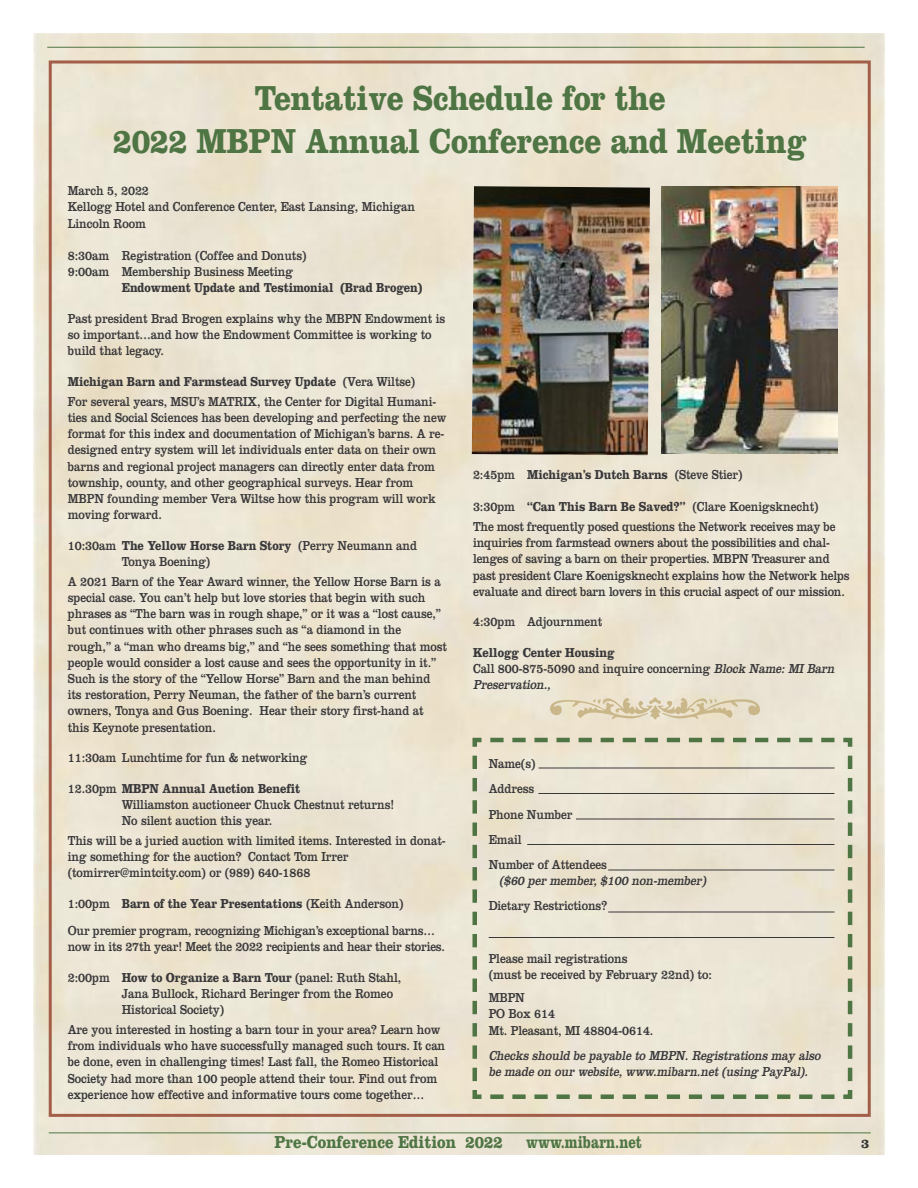
<style>
.page{position:relative;width:918px;height:1188px;background:#fff}
.page>*{position:absolute;margin:0;border:0;box-sizing:border-box;transform-origin:0 0}
.t1{font:700 36px/43.2px "Clarendon";letter-spacing:-.005em;color:#4e7543;text-align:center;scale:.85 1}
.t2{font:700 18px "Clarendon";color:#4e7543;scale:.85 1}
.t3{font:700 18px "Clarendon";color:#4e7543;scale:.75 1}
.t4{font:13.5px/16.2px "Clarendon";letter-spacing:-.005em;color:#39383a;scale:.85 1}
.t5{font:italic 13.5px/16.2px "Clarendon";letter-spacing:-.005em;color:#39383a;scale:.85 1}
.t6{font:700 13.5px "Clarendon";letter-spacing:-.005em;color:#39383a;scale:.85 1}
.t7{font:700 13.5px "Clarendon";letter-spacing:-.005em;color:#39383a}
.s1{font-weight:700}
.s2{font-weight:400}
.s3{font-style:italic}
</style>
<div class="page">
<img style="left:34px;top:34px;width:850px;height:1120px">
<hr style="left:49px;top:1133px;width:822px;height:1px;background:#4e7543">
<hr style="left:47px;top:47px;width:818px;height:1px;background:#4e7543">
<img style="left:472px;top:186px;width:178px;height:269px">
<img style="left:662px;top:186px;width:176px;height:268px">
<svg style="left:470px;top:736px;width:385px;height:365px;background:#e6e0cd"></svg>
<hr style="left:538px;top:768px;width:296px;height:1px;background:#39383a">
<hr style="left:538px;top:793px;width:296px;height:1px;background:#39383a">
<hr style="left:576px;top:819px;width:258px;height:1px;background:#39383a">
<hr style="left:527px;top:844px;width:307px;height:1px;background:#39383a">
<hr style="left:608px;top:870px;width:226px;height:1px;background:#39383a">
<hr style="left:608px;top:912px;width:226px;height:1px;background:#39383a">
<hr style="left:489px;top:937px;width:345px;height:1px;background:#39383a">
<svg style="left:550px;top:697px;width:210px;height:22px;background:#ebe2ce"></svg>
<h1 class="t1" style="left:113px;top:80px;width:818px">Tentative Schedule for the<br>2022 MBPN Annual Conference and Meeting</h1>
<p class="t4" style="left:68px;top:184px;width:410px">March 5, 2022<br>Kellogg Hotel and Conference Center, East Lansing, Michigan<br>Lincoln Room</p>
<p class="t4" style="left:68px;top:249px;width:282px">8:30am Registration (Coffee and Donuts)<br>9:00am Membership Business Meeting</p>
<p class="t6" style="left:122px;top:284px;width:355px">Endowment Update and Testimonial (Brad Brogen)</p>
<p class="t4" style="left:68px;top:312px;width:446px">Past president Brad Brogen explains why the MBPN Endowment is so important…and how the Endowment Committee is working to build that legacy.</p>
<p class="t4" style="left:68px;top:373px;width:435px;line-height:19.8px"><span class="s1">Michigan Barn and Farmstead Survey Update</span> (Vera Wiltse)<br>For several years, MSU’s MATRIX, the Center for Digital Humani-</p>
<p class="t4" style="left:68px;top:411px;width:447px">ties and Social Sciences has been developing and perfecting the new format for this index and documentation of Michigan’s barns. A re&shy;designed entry system will let individuals enter data on their own barns and regional project managers can directly enter data from township, county, and other geographical surveys. Hear from MBPN founding member Vera Wiltse how this program will work moving forward.</p>
<p class="t4" style="left:122px;top:539px;width:349px;text-indent:-54px">10:30am <span class="s1">The Yellow Horse Barn Story</span> (Perry Neumann and<br>Tonya Boening)</p>
<p class="t4" style="left:68px;top:575px;width:448px">A 2021 Barn of the Year Award winner, the Yellow Horse Barn is a special case. You can’t help but love stories that begin with such phrases as “The barn was in rough shape,” or it was a “lost cause,” but continues with other phrases such as “a diamond in the rough,” a “man who dreams big,” and “he sees something that most people would consider a lost cause and sees the opportunity in it.” Such is the story of the “Yellow Horse” Barn and the man behind its restoration, Perry Neuman, the father of the barn’s current owners, Tonya and Gus Boening. Hear their story first-hand at this Keynote presentation.</p>
<p class="t4" style="left:68px;top:751px;width:284px">11:30am Lunchtime for fun &amp; networking</p>
<p class="t4" style="left:122px;top:782px;width:322px;text-indent:-54px">12.30pm <span class="s1">MBPN Annual Auction Benefit<br></span>Williamston auctioneer Chuck Chestnut returns!<br>No silent auction this year.</p>
<p class="t4" style="left:68px;top:834px;width:446px">This will be a juried auction with limited items. Interested in donat&shy;ing something for the auction? Contact Tom Irrer (tomirrer@mintcity.com) or (989) 640-1868</p>
<p class="t4" style="left:68px;top:892px;width:434px;line-height:27px">1:00pm <span class="s1">Barn of the Year Presentations</span> (Keith Anderson)<br>Our premier program, recognizing Michigan’s exceptional barns…</p>
<p class="t4" style="left:68px;top:940px;width:445px">now in its 27th year! Meet the 2022 recipients and hear their stories.</p>
<p class="t4" style="left:122px;top:971px;width:330px;text-indent:-54px">2:00pm <span class="s1">How to Organize a Barn Tour</span> (panel: Ruth Stahl,<br>Jana Bullock, Richard Beringer from the Romeo<br>Historical Society)</p>
<p class="t4" style="left:68px;top:1023px;width:446px">Are you interested in hosting a barn tour in your area? Learn how from individuals who have successfully managed such tours. It can be done, even in challenging times! Last fall, the Romeo Historical Society had more than 100 people attend their tour. Find out from experience how effective and informative tours come together…</p>
<p class="t6" style="left:473px;top:470px;width:319px"><span class="s2">2:45pm</span> Michigan’s Dutch Barns <span class="s2">(Steve Stier)</span></p>
<p class="t4" style="left:473px;top:498px;width:428px;line-height:19.8px">3:30pm <span class="s1">“Can This Barn Be Saved?”</span> (Clare Koenigsknecht)<br>The most frequently posed questions the Network receives may be</p>
<p class="t4" style="left:473px;top:536px;width:445px">inquiries from farmstead owners about the possibilities and chal&shy;lenges of saving a barn on their properties. MBPN Treasurer and past president Clare Koenigsknecht explains how the Network helps evaluate and direct barn lovers in this crucial aspect of our mission.</p>
<p class="t4" style="left:473px;top:615px;width:154px">4:30pm Adjournment</p>
<p class="t4" style="left:473px;top:646px;width:429px"><span class="s1">Kellogg Center Housing<br></span>Call 800-875-5090 and inquire concerning <span class="s3">Block Name: MI Barn<br>Preservation.,</span></p>
<p class="t4" style="left:489px;top:753px;width:141px;line-height:25.2px">Name(s)<br>Address<br>Phone Number<br>Email<br>Number of Attendees</p>
<p class="t5" style="left:499px;top:874px;width:248px">($60 p er member, $100 non-member)</p>
<p class="t4" style="left:489px;top:899px;width:141px">Dietary Restrictions?</p>
<p class="t4" style="left:489px;top:951px;width:264px">Please mail registrations<br>(must be received by February 22nd) to:</p>
<p class="t4" style="left:489px;top:991px;width:195px">MBPN<br>PO Box 614<br>Mt. Pleasant, MI 48804-0614.</p>
<p class="t5" style="left:489px;top:1049px;width:394px">Checks should be p ayable to MBPN. Registrations may also be made on our website, www.mibarn.net (using PayPal).</p>
<h2 class="t2" style="left:275px;top:1136px;width:270px">Pre-Conference Edition 2022</h2>
<h2 class="t3" style="left:526px;top:1136px;width:156px">www.mibarn.net</h2>
<p class="t7" style="left:861px;top:1139px;width:10px">3</p>
</div>
